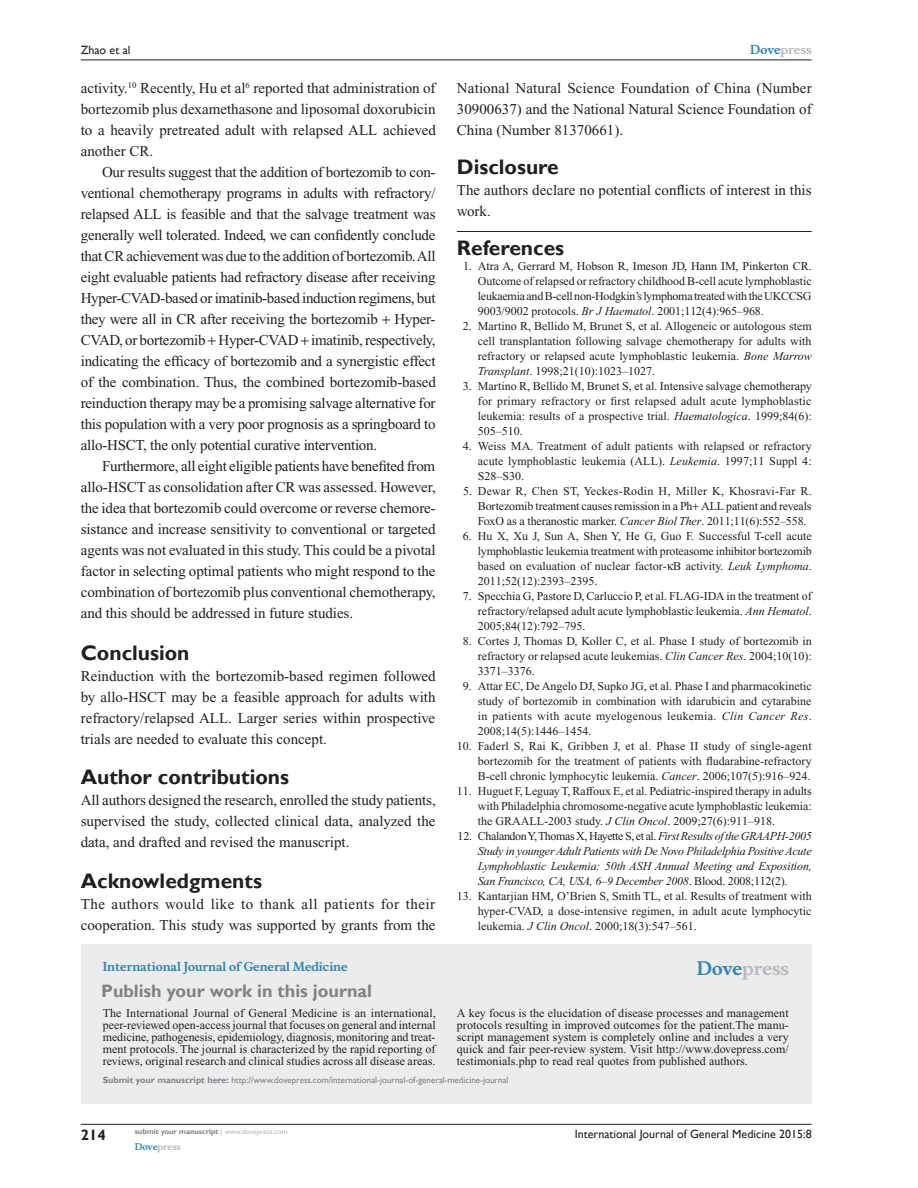
<style>
.page{position:relative;width:918px;height:1188px;background:#fff}
.page>*{position:absolute;margin:0;border:0;box-sizing:border-box;transform-origin:0 0}
.RefH{font:700 21px "Gill Sans";color:#231f20}
.PromBx-H1{font:700 18px "Gill Sans";color:#808285}
.PromBx-Brand{font:700 18px "Musee";color:#b8b9bc}
.Tx{font:15px/21px "Times New Roman";letter-spacing:-.005em;color:#231f20;text-align:justify}
.TxF{font:15px/21px "Times New Roman";color:#231f20;text-align:justify}
.t1{font:700 15px "Gill Sans";color:#231f20}
.RefNL2{font:12px/15px "Times New Roman";color:#231f20;text-align:justify}
.PromBx-Tx{font:12px/12px "Times New Roman";letter-spacing:.005em;color:#231f20;text-align:justify}
.RefNL2-2{font:italic 12px/15px "Times New Roman";letter-spacing:-.02em;color:#231f20;text-align:justify}
.t2{font:12px "Gill Sans";color:#231f20}
.PromBx-JrnlName{font:700 12px "Musee";color:#3485ae}
.t3{font:700 12px "Musee";color:#b8b9bc}
.PromBx-SubmitMssWebA{font:9px "Gill Sans";color:#808285}
.t4{font:700 9px "Musee";color:#b8b9bc}
.t5{font:700 7.5px "Gill Sans";color:#808285}
.s1{color:#3485ae}
.s2{font-style:italic}
.s3{font-style:normal}
.s4{font-weight:700}
.s5{font-weight:400;color:#b8b9bc}
</style>
<div class="page">
<div style="left:81px;top:944px;width:731px;height:159px;background:#ececee"></div>
<hr style="left:81px;top:1124px;width:731px;height:1px;background:#231f20">
<hr style="left:81px;top:60px;width:731px;height:1px;background:#231f20">
<hr style="left:457px;top:231px;width:355px;height:1px;background:#231f20">
<p class="t2" style="left:81px;top:43px;width:51px">Zhao et al</p>
<p class="Tx" style="left:81px;top:77px;width:357px">activity.<sup>10</sup> Recently, Hu et al<sup>6</sup> reported that administration of bortezomib plus dexamethasone and liposomal doxorubicin to a heavily pretreated adult with relapsed ALL achieved another CR.</p>
<p class="Tx" style="left:81px;top:161px;width:357px;text-indent:21px">Our results suggest that the addition of bortezomib to con&shy;ventional chemotherapy programs in adults with refractory/ relapsed ALL is feasible and that the salvage treatment was generally well tolerated. Indeed, we can confidently conclude that CR achievement was due to the addition of bortezomib. All eight evaluable patients had refractory disease after receiving Hyper-CVAD-based or imatinib-based induction regimens, but they were all in CR after receiving the bortezomib Hyper-CVAD, or bortezomib Hyper-CVAD imatinib, respectively, indicating the efficacy of bortezomib and a synergistic effect of the combination. Thus, the combined bortezomib-based reinduction therapy may be a promising salvage alternative for this population with a very poor prognosis as a springboard to allo-HSCT, the only potential curative intervention.</p>
<p class="Tx" style="left:81px;top:455px;width:357px;text-indent:21px">Furthermore, all eight eligible patients have benefited from allo-HSCT as consolidation after CR was assessed. However, the idea that bortezomib could overcome or reverse chemore&shy;sistance and increase sensitivity to conventional or targeted agents was not evaluated in this study. This could be a pivotal factor in selecting optimal patients who might respond to the combination of bortezomib plus conventional chemotherapy, and this should be addressed in future studies.</p>
<h1 class="RefH" style="left:81px;top:640px;width:110px">Conclusion</h1>
<p class="TxF" style="left:81px;top:665px;width:356px">Reinduction with the bortezomib-based regimen followed by allo-HSCT may be a feasible approach for adults with refractory/relapsed ALL. Larger series within prospective trials are needed to evaluate this concept.</p>
<h1 class="RefH" style="left:81px;top:764px;width:210px">Author contributions</h1>
<p class="TxF" style="left:81px;top:790px;width:357px">All authors designed the research, enrolled the study patients, supervised the study, collected clinical data, analyzed the data, and drafted and revised the manuscript.</p>
<h1 class="RefH" style="left:81px;top:868px;width:183px">Acknowledgments</h1>
<p class="TxF" style="left:81px;top:893px;width:356px">The authors would like to thank all patients for their cooperation. This study was supported by grants from the</p>
<p class="PromBx-JrnlName" style="left:103px;top:959px;width:246px">International Journal of General Medicine</p>
<p class="PromBx-H1" style="left:101px;top:980px;width:272px">Publish your work in this journal</p>
<p class="t3" style="left:750px;top:43px;width:63px"><span class="s1">Dove</span>press</p>
<p class="TxF" style="left:457px;top:77px;width:356px">National Natural Science Foundation of China (Number 30900637) and the National Natural Science Foundation of China (Number 81370661).</p>
<h1 class="RefH" style="left:457px;top:154px;width:103px">Disclosure</h1>
<p class="TxF" style="left:457px;top:179px;width:356px">The authors declare no potential conflicts of interest in this work.</p>
<p class="RefH" style="left:457px;top:235px;width:109px">References</p>
<p class="RefNL2" style="left:478px;top:258px;width:335px;text-indent:-15px">1. Atra A, Gerrard M, Hobson R, Imeson JD, Hann IM, Pinkerton CR.<br>Outcome of relapsed or refractory childhood B-cell acute lymphoblastic leukaemia and B-cell non-Hodgkin’s lymphoma treated with the UKCCSG 9003/9002 protocols. <span class="s2">Br J Haematol</span>. 2001;112(4):965–968.</p>
<p class="RefNL2" style="left:478px;top:318px;width:335px;text-indent:-15px">2. Martino R, Bellido M, Brunet S, et al. Allogeneic or autologous stem cell transplantation following salvage chemotherapy for adults with refractory or relapsed acute lymphoblastic leukemia. <span class="s2">Bone Marrow Transplant</span>. 1998;21(10):1023–1027.</p>
<p class="RefNL2" style="left:478px;top:378px;width:335px;text-indent:-15px">3. Martino R, Bellido M, Brunet S, et al. Intensive salvage chemotherapy for primary refractory or first relapsed adult acute lymphoblastic leukemia: results of a prospective trial. <span class="s2">Haematologica</span>. 1999;84(6):<br>505–510.</p>
<p class="RefNL2" style="left:478px;top:438px;width:336px;text-indent:-15px">4. Weiss MA. Treatment of adult patients with relapsed or refractory acute lymphoblastic leukemia (ALL). <span class="s2">Leukemia</span>. 1997;11 Suppl 4:<br>S28–S30.</p>
<p class="RefNL2" style="left:478px;top:483px;width:335px;text-indent:-15px">5. Dewar R, Chen ST, Yeckes-Rodin H, Miller K, Khosravi-Far R.<br>Bortezomib treatment causes remission in a Ph ALL patient and reveals FoxO as a theranostic marker. <span class="s2">Cancer Biol Ther</span>. 2011;11(6):552–558.</p>
<p class="RefNL2" style="left:478px;top:528px;width:336px;text-indent:-15px">6. Hu X, Xu J, Sun A, Shen Y, He G, Guo F. Successful T-cell acute lymphoblastic leukemia treatment with proteasome inhibitor bortezomib based on evaluation of nuclear factor- B activity. <span class="s2">Leuk Lymphoma</span>.<br>2011;52(12):2393–2395.</p>
<p class="RefNL2" style="left:478px;top:588px;width:335px;text-indent:-15px">7. Specchia G, Pastore D, Carluccio P, et al. FLAG-IDA in the treatment of refractory/relapsed adult acute lymphoblastic leukemia. <span class="s2">Ann Hematol</span>.<br>2005;84(12):792–795.</p>
<p class="RefNL2" style="left:478px;top:633px;width:335px;text-indent:-15px">8. Cortes J, Thomas D, Koller C, et al. Phase I study of bortezomib in refractory or relapsed acute leukemias. <span class="s2">Clin Cancer Res</span>. 2004;10(10):<br>3371–3376.</p>
<p class="RefNL2" style="left:478px;top:678px;width:335px;text-indent:-15px">9. Attar EC, De Angelo DJ, Supko JG, et al. Phase I and pharmacokinetic study of bortezomib in combination with idarubicin and cytarabine in patients with acute myelogenous leukemia. <span class="s2">Clin Cancer Res</span>.<br>2008;14(5):1446–1454.</p>
<p class="RefNL2" style="left:478px;top:738px;width:335px;text-indent:-21px">10. Faderl S, Rai K, Gribben J, et al. Phase II study of single-agent bortezomib for the treatment of patients with fludarabine-refractory B-cell chronic lymphocytic leukemia. <span class="s2">Cancer</span>. 2006;107(5):916–924.</p>
<p class="RefNL2" style="left:478px;top:783px;width:335px;text-indent:-21px">11. Huguet F, Leguay T, Raffoux E, et al. Pediatric-inspired therapy in adults with Philadelphia chromosome-negative acute lymphoblastic leukemia: the GRAALL-2003 study. <span class="s2">J Clin Oncol</span>. 2009;27(6):911–918.</p>
<p class="RefNL2-2" style="left:478px;top:828px;width:336px;text-indent:-20px"><span class="s3">12. Chalandon Y, Thomas X, Hayette S, et al.</span> First Results of the GRAAPH-2005<br>Study in younger Adult Patients with De Novo Philadelphia Positive Acute Lymphoblastic Leukemia: 50th ASH Annual Meeting and Exposition, San Francisco, CA, USA, 6–9 December 2008<span class="s3">. Blood. 2008;112(2).</span></p>
<p class="RefNL2" style="left:478px;top:888px;width:335px;text-indent:-21px">13. Kantarjian HM, O’Brien S, Smith TL, et al. Results of treatment with hyper-CVAD, a dose-intensive regimen, in adult acute lymphocytic leukemia. <span class="s2">J Clin Oncol</span>. 2000;18(3):547–561.</p>
<p class="PromBx-Brand" style="left:697px;top:958px;width:94px"><span class="s1">Dove</span>press</p>
<p class="PromBx-Tx" style="left:103px;top:1007px;width:335px">The International Journal of General Medicine is an international, peer-reviewed open-access journal that focuses on general and internal medicine, pathogenesis, epidemiology, diagnosis, monitoring and treat&shy;ment protocols. The journal is characterized by the rapid reporting of reviews, original research and clinical studies across all disease areas.</p>
<p class="PromBx-Tx" style="left:457px;top:1007px;width:333px">A key focus is the elucidation of disease processes and management protocols resulting in improved outcomes for the patient.The manu&shy;script management system is completely online and includes a very quick and fair peer-review system. Visit http://www.dovepress.com/ testimonials.php to read real quotes from published authors.</p>
<p class="PromBx-SubmitMssWebA" style="left:103px;top:1075px;width:407px"><span class="s4">Submit your manuscript here:</span> http://www.dovepress.com/international-journal-of-general-medicine-journal</p>
<p class="t1" style="left:81px;top:1126px;width:26px">214</p>
<p class="t5" style="left:135px;top:1127px;width:154px">submit your manuscript <span class="s5">| www.dovepress.com</span></p>
<p class="t4" style="left:135px;top:1141px;width:48px"><span class="s1">Dove</span>press</p>
<p class="t2" style="left:575px;top:1127px;width:238px">International Journal of General Medicine 2015:8</p>
</div>
